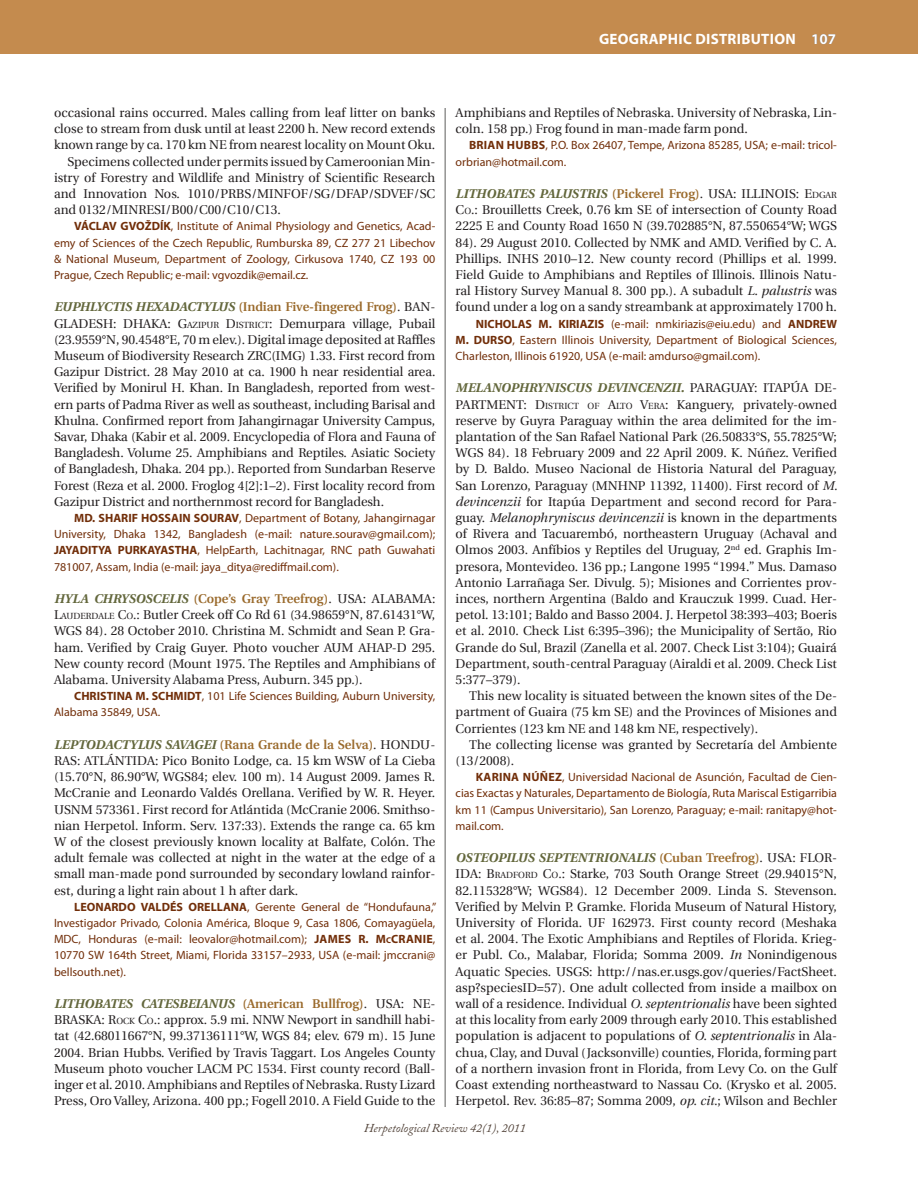
<style>
.page{position:relative;width:918px;height:1188px;background:#fff}
.page>*{position:absolute;margin:0;border:0;box-sizing:border-box;transform-origin:0 0}
.t1{font:700 15px "Myriad Pro";letter-spacing:.02em;color:#fff}
.Geo_Dist_nested_para{font:12.75px/16.2px "Utopia";color:#231f20;text-align:justify}
.Geo_Dist_Nested_Alt{font:12.75px/16.2px "Utopia";color:#231f20;text-align:justify}
.Geo_Dist_Nested_Alt-2{font:italic 700 12.75px/16.2px "Utopia";color:#63673c}
.Geo_Dist_authors{font:12px/16.2px "Myriad Pro";color:#712e09;text-align:justify}
.t2{font:italic 12px "Adobe Caslon";color:#504137}
.s1{color:#504137}
.s2{font-weight:700}
.s3{font-weight:700;font-style:italic;color:#63673c}
.s4{font-weight:600;color:#9a6a2c}
.s5{font-style:inherit}
.s6{font-size:8.85px}
.s7{font-weight:700;font-size:8.4px}
.s8{font-style:italic}
.s9{font-weight:400;font-style:normal;color:#231f20}
.s10{font-weight:400;font-style:normal;font-size:8.85px;color:#231f20}
</style>
<div class="page">
<hr style="left:445px;top:108px;width:1px;height:999px;background:#5e5e5c">
<div style="left:0;top:0;width:918px;height:54px;background:#c48b4e"></div>
<p class="t1" style="left:599px;top:29px;width:239px">GEOGRAPHIC DISTRIBUTION <span class="s1">107</span></p>
<p class="Geo_Dist_nested_para" style="left:54px;top:105px;width:383px">occasional rains occurred. Males calling from leaf litter on banks close to stream from dusk until at least 2200 h. New record extends known range by ca. 170 km NE from nearest locality on Mount Oku.</p>
<p class="Geo_Dist_Nested_Alt" style="left:54px;top:153px;width:383px;text-indent:14px">Specimens collected under permits issued by Cameroonian Min&shy;istry of Forestry and Wildlife and Ministry of Scientific Research and Innovation Nos. 1010/PRBS/MINFOF/SG/DFAP/SDVEF/SC and 0132/MINRESI/B00/C00/C10/C13.</p>
<p class="Geo_Dist_authors" style="left:54px;top:218px;width:383px;text-indent:20px"><span class="s2">VÁCLAV GVOŽDÍK</span>, Institute of Animal Physiology and Genetics, Acad&shy;emy of Sciences of the Czech Republic, Rumburska 89, CZ 277 21 Libechov &amp; National Museum, Department of Zoology, Cirkusova 1740, CZ 193 00<br>Prague, Czech Republic; e-mail: vgvozdik@email.cz.</p>
<p class="Geo_Dist_nested_para" style="left:54px;top:299px;width:383px"><span class="s3">EUPHLYCTIS HEXADACTYLUS</span> <span class="s4">(Indian Five-fingered Frog)</span>. BAN-GLADESH: DHAKA: <span class="s5">G</span><span class="s6">AZIPUR</span> <span class="s5">D</span><span class="s6">ISTRICT</span> : Demurpara village, Pubail (23.9559°N, 90.4548°E, 70 m elev.). Digital image deposited at Raffles Museum of Biodiversity Research ZRC(IMG) 1.33. First record from Gazipur District. 28 May 2010 at ca. 1900 h near residential area.<br>Verified by Monirul H. Khan. In Bangladesh, reported from west&shy;ern parts of Padma River as well as southeast, including Barisal and Khulna. Confirmed report from Jahangirnagar University Campus, Savar, Dhaka (Kabir et al. 2009. Encyclopedia of Flora and Fauna of Bangladesh. Volume 25. Amphibians and Reptiles. Asiatic Society of Bangladesh, Dhaka. 204 pp.). Reported from Sundarban Reserve Forest (Reza et al. 2000. Froglog 4[2]:1–2). First locality record from Gazipur District and northernmost record for Bangladesh.</p>
<p class="Geo_Dist_authors" style="left:54px;top:510px;width:383px;text-indent:20px"><span class="s2">MD. SHARIF HOSSAIN SOURAV</span>, Department of Botany, Jahangirnagar University, Dhaka 1342, Bangladesh (e-mail: nature.sourav@gmail.com); <span class="s2">JAYADITYA PURKAYASTHA</span>, HelpEarth, Lachitnagar, RNC path Guwahati 781007, Assam, India (e-mail: jaya_ditya@rediffmail.com).</p>
<p class="Geo_Dist_nested_para" style="left:54px;top:591px;width:383px"><span class="s3">HYLA CHRYSOSCELIS</span> <span class="s4">(Cope’s Gray Treefrog)</span>. USA: ALABAMA:<br><span class="s5">L</span><span class="s6">AUDERDALE</span> <span class="s5">C</span><span class="s6">O</span>.: Butler Creek off Co Rd 61 (34.98659°N, 87.61431°W, WGS 84). 28 October 2010. Christina M. Schmidt and Sean P. Gra&shy;ham. Verified by Craig Guyer. Photo voucher AUM AHAP-D 295.<br>New county record (Mount 1975. The Reptiles and Amphibians of Alabama. University Alabama Press, Auburn. 345 pp.).</p>
<p class="Geo_Dist_authors" style="left:54px;top:688px;width:383px;text-indent:20px"><span class="s2">CHRISTINA M. SCHMIDT</span>, 101 Life Sciences Building, Auburn University,<br>Alabama 35849, USA.</p>
<p class="Geo_Dist_nested_para" style="left:54px;top:737px;width:383px"><span class="s3">LEPTODACTYLUS SAVAGEI</span> <span class="s4">(Rana Grande de la Selva)</span>. HONDU-RAS: ATLÁNTIDA: Pico Bonito Lodge, ca. 15 km WSW of La Cieba (15.70°N, 86.90°W, WGS84; elev. 100 m). 14 August 2009. James R.<br>McCranie and Leonardo Valdés Orellana. Verified by W. R. Heyer.<br>USNM 573361. First record for Atlántida (McCranie 2006. Smithso&shy;nian Herpetol. Inform. Serv. 137:33). Extends the range ca. 65 km W of the closest previously known locality at Balfate, Colón. The adult female was collected at night in the water at the edge of a small man-made pond surrounded by secondary lowland rainfor&shy;est, during a light rain about 1 h after dark.</p>
<p class="Geo_Dist_authors" style="left:54px;top:899px;width:384px;text-indent:20px"><span class="s2">LEONARDO VALDÉS ORELLANA</span>, Gerente General de “Hondufauna,” Investigador Privado, Colonia América, Bloque 9, Casa 1806, Comayagüela, MDC, Honduras (e-mail: leovalor@hotmail.com); <span class="s2">JAMES R. M</span><span class="s7">c</span><span class="s2">CRANIE</span>, 10770 SW 164th Street, Miami, Florida 33157–2933, USA (e-mail: jmccrani@ bellsouth.net).</p>
<p class="Geo_Dist_nested_para" style="left:54px;top:996px;width:383px"><span class="s3">LITHOBATES CATESBEIANUS</span> <span class="s4">(American Bullfrog)</span>. USA: NE-BRASKA: <span class="s5">R</span><span class="s6">OCK</span> <span class="s5">C</span><span class="s6">O</span>.: approx. 5.9 mi. NNW Newport in sandhill habi&shy;tat (42.68011667°N, 99.37136111°W, WGS 84; elev. 679 m). 15 June 2004. Brian Hubbs. Verified by Travis Taggart. Los Angeles County Museum photo voucher LACM PC 1534. First county record (Ball&shy;inger et al. 2010. Amphibians and Reptiles of Nebraska. Rusty Lizard Press, Oro Valley, Arizona. 400 pp.; Fogell 2010. A Field Guide to the</p>
<p class="Geo_Dist_nested_para" style="left:456px;top:105px;width:383px">Amphibians and Reptiles of Nebraska. University of Nebraska, Lin&shy;coln. 158 pp.) Frog found in man-made farm pond.</p>
<p class="Geo_Dist_authors" style="left:456px;top:137px;width:383px;text-indent:14px"><span class="s2">BRIAN HUBBS</span>, P.O. Box 26407, Tempe, Arizona 85285, USA; e-mail: tricol&shy;orbrian@hotmail.com.</p>
<p class="Geo_Dist_nested_para" style="left:456px;top:186px;width:383px"><span class="s3">LITHOBATES PALUSTRIS</span> <span class="s4">(Pickerel Frog)</span>. USA: ILLINOIS: <span class="s5">E</span><span class="s6">DGAR </span><span class="s5">C</span><span class="s6">O</span>.: Brouilletts Creek, 0.76 km SE of intersection of County Road 2225 E and County Road 1650 N (39.702885°N, 87.550654°W; WGS 84). 29 August 2010. Collected by NMK and AMD. Verified by C. A.<br>Phillips. INHS 2010–12. New county record (Phillips et al. 1999.<br>Field Guide to Amphibians and Reptiles of Illinois. Illinois Natu&shy;ral History Survey Manual 8. 300 pp.). A subadult <span class="s8">L. palustris</span> was found under a log on a sandy streambank at approximately 1700 h.</p>
<p class="Geo_Dist_authors" style="left:456px;top:315px;width:383px;text-indent:20px"><span class="s2">NICHOLAS M. KIRIAZIS</span> (e-mail: nmkiriazis@eiu.edu) and <span class="s2">ANDREW M. DURSO</span>, Eastern Illinois University, Department of Biological Sciences, Charleston, Illinois 61920, USA (e-mail: amdurso@gmail.com).</p>
<p class="Geo_Dist_Nested_Alt-2" style="left:456px;top:380px;width:383px">MELANOPHRYNISCUS DEVINCENZII. <span class="s9">PARAGUAY: ITAPÚA DE-<br>PARTMENT:</span> <span class="s9">D</span><span class="s10">ISTRICT</span></p>
<p class="Geo_Dist_Nested_Alt" style="left:456px;top:396px;width:383px;text-indent:132px"><span class="s6">OF</span> <span class="s5">A</span><span class="s6">LTO</span> <span class="s5">V</span><span class="s6">ERA</span>: Kanguery, privately-owned reserve by Guyra Paraguay within the area delimited for the im&shy;plantation of the San Rafael National Park (26.50833°S, 55.7825°W; WGS 84). 18 February 2009 and 22 April 2009. K. Núñez. Verified by D. Baldo. Museo Nacional de Historia Natural del Paraguay, San Lorenzo, Paraguay (MNHNP 11392, 11400). First record of <span class="s8">M. devincenzii</span> for Itapúa Department and second record for Para&shy;guay. <span class="s8">Melanophryniscus devincenzii</span> is known in the departments of Rivera and Tacuarembó, northeastern Uruguay (Achaval and Olmos 2003. Anfíbios y Reptiles del Uruguay, 2<sup>nd</sup> ed. Graphis Im&shy;presora, Montevideo. 136 pp.; Langone 1995 “1994.” Mus. Damaso Antonio Larrañaga Ser. Divulg. 5); Misiones and Corrientes prov&shy;inces, northern Argentina (Baldo and Krauczuk 1999. Cuad. Her&shy;petol. 13:101; Baldo and Basso 2004. J. Herpetol 38:393–403; Boeris et al. 2010. Check List 6:395–396); the Municipality of Sertão, Rio Grande do Sul, Brazil (Zanella et al. 2007. Check List 3:104); Guairá Department, south-central Paraguay (Airaldi et al. 2009. Check List 5:377–379).</p>
<p class="Geo_Dist_Nested_Alt" style="left:456px;top:688px;width:383px;text-indent:14px">This new locality is situated between the known sites of the De&shy;partment of Guaira (75 km SE) and the Provinces of Misiones and Corrientes (123 km NE and 148 km NE, respectively).</p>
<p class="Geo_Dist_Nested_Alt" style="left:456px;top:737px;width:383px;text-indent:14px">The collecting license was granted by Secretaría del Ambiente (13/2008).</p>
<p class="Geo_Dist_authors" style="left:456px;top:769px;width:383px;text-indent:20px"><span class="s2">KARINA NÚÑEZ</span>, Universidad Nacional de Asunción, Facultad de Cien&shy;cias Exactas y Naturales, Departamento de Biología, Ruta Mariscal Estigarribia km 11 (Campus Universitario), San Lorenzo, Paraguay; e-mail: ranitapy@hot&shy;mail.com.</p>
<p class="Geo_Dist_nested_para" style="left:456px;top:850px;width:383px"><span class="s3">OSTEOPILUS SEPTENTRIONALIS</span> <span class="s4">(Cuban Treefrog)</span>. USA: FLOR-IDA: <span class="s5">B</span><span class="s6">RADFORD</span> <span class="s5">C</span><span class="s6">O</span><span class="s5">.</span>: Starke, 703 South Orange Street (29.94015°N, 82.115328°W; WGS84). 12 December 2009. Linda S. Stevenson.<br>Verified by Melvin P. Gramke. Florida Museum of Natural History, University of Florida. UF 162973. First county record (Meshaka et al. 2004. The Exotic Amphibians and Reptiles of Florida. Krieg&shy;er Publ. Co., Malabar, Florida; Somma 2009. <span class="s8">In</span> Nonindigenous Aquatic Species. USGS: http://nas.er.usgs.gov/queries/FactSheet. asp?speciesID=57). One adult collected from inside a mailbox on wall of a residence. Individual <span class="s8">O. septentrionalis</span> have been sighted at this locality from early 2009 through early 2010. This established population is adjacent to populations of <span class="s8">O. septentrionalis</span> in Ala&shy;chua, Clay, and Duval (Jacksonville) counties, Florida, forming part of a northern invasion front in Florida, from Levy Co. on the Gulf Coast extending northeastward to Nassau Co. (Krysko et al. 2005.<br>Herpetol. Rev. 36:85–87; Somma 2009, <span class="s8">op. cit.</span>; Wilson and Bechler</p>
<p class="t2" style="left:364px;top:1121px;width:163px">Herpetological Review 42(1), 2011</p>
</div>
